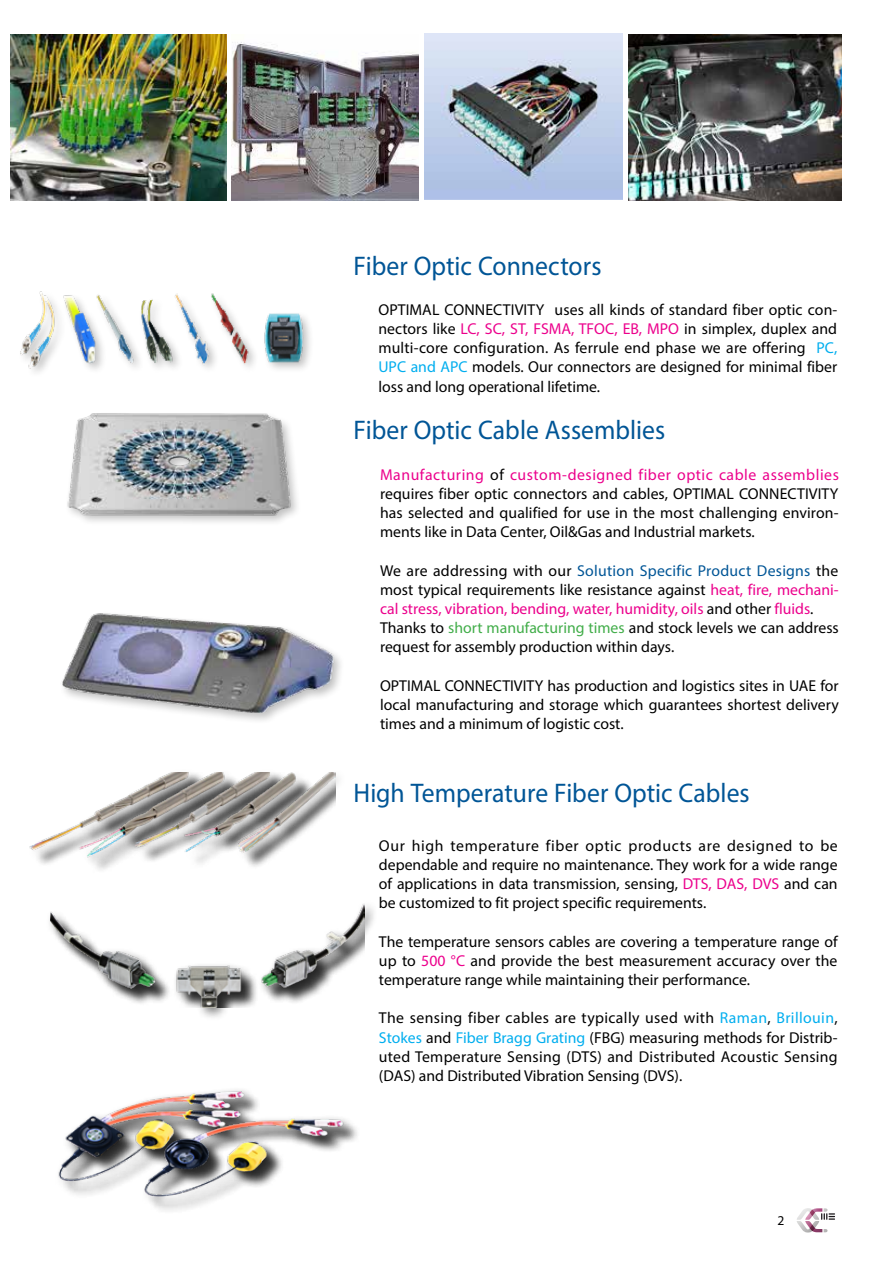
<style>
.page{position:relative;width:893px;height:1263px;background:#fff}
.page>*{position:absolute;margin:0;border:0;box-sizing:border-box;transform-origin:0 0}
.t1{font:27px "Myriad Pro";color:#005596;scale:.95 1}
.t2{font:15.75px/19.2px "Myriad Pro";color:#000;text-align:justify}
.t3{font:13.5px "Myriad Pro";color:#000}
.s1{color:#ec008c}
.s2{color:#00aeef}
.s3{color:#005596}
.s4{color:#41ad49}
</style>
<div class="page">
<img style="left:58px;top:1090px;width:299px;height:120px">
<img style="left:232px;top:42px;width:186px;height:158px">
<img style="left:628px;top:34px;width:213px;height:166px">
<img style="left:819px;top:1208px;width:3px;height:24px">
<img style="left:797px;top:1208px;width:22px;height:24px">
<svg style="left:810px;top:1209px;width:5px;height:7px"></svg>
<svg style="left:810px;top:1224px;width:5px;height:7px"></svg>
<svg style="left:821px;top:1208px;width:14px;height:12px"></svg>
<img style="left:11px;top:34px;width:215px;height:166px">
<img style="left:424px;top:34px;width:199px;height:166px">
<div style="left:45px;top:898px;width:333px;height:122px;background:#000;opacity:.5"></div>
<img style="left:50px;top:901px;width:314px;height:106px">
<img style="left:29px;top:772px;width:307px;height:98px">
<img style="left:67px;top:413px;width:230px;height:109px">
<div style="left:59px;top:610px;width:286px;height:114px;background:#000;opacity:.25"></div>
<img style="left:59px;top:610px;width:284px;height:102px">
<img style="left:20px;top:291px;width:290px;height:81px">
<h1 class="t1" style="left:354px;top:250px;width:262px">Fiber Optic Connectors</h1>
<p class="t2" style="left:378px;top:300px;width:461px">OPTIMAL CONNECTIVITY uses all kinds of standard fiber optic con&shy;nectors like <span class="s1">LC, SC, ST, FSMA, TFOC, EB, MPO</span> in simplex, duplex and multi-core configuration. As ferrule end phase we are offering <span class="s2">PC, UPC and APC</span> models. Our connectors are designed for minimal fiber loss and long operational lifetime.</p>
<h1 class="t1" style="left:354px;top:413px;width:329px">Fiber Optic Cable Assemblies</h1>
<p class="t2" style="left:380px;top:464px;width:460px"><span class="s1">Manufacturing</span> of <span class="s1">custom-designed fiber optic cable assemblies </span>requires fiber optic connectors and cables, OPTIMAL CONNECTIVITY has selected and qualified for use in the most challenging environ&shy;ments like in Data Center, Oil&amp;Gas and Industrial markets.</p>
<p class="t2" style="left:380px;top:560px;width:460px;text-align:left">We are addressing with our <span class="s3">Solution Specific Product Designs</span> the most typical requirements like resistance against <span class="s1">heat, fire, mechani&shy;cal stress, vibration, bending, water, humidity, oils</span> and other <span class="s1">fluids</span>.<br>Thanks to <span class="s4">short manufacturing times</span> and stock levels we can address request for assembly production within days.</p>
<p class="t2" style="left:380px;top:676px;width:460px">OPTIMAL CONNECTIVITY has production and logistics sites in UAE for local manufacturing and storage which guarantees shortest delivery times and a minimum of logistic cost.</p>
<h1 class="t1" style="left:354px;top:776px;width:418px">High Temperature Fiber Optic Cables</h1>
<p class="t2" style="left:379px;top:835px;width:460px">Our high temperature fiber optic products are designed to be dependable and require no maintenance. They work for a wide range of applications in data transmission, sensing, <span class="s1">DTS, DAS, DVS</span> and can be customized to fit project specific requirements.</p>
<p class="t2" style="left:379px;top:931px;width:460px">The temperature sensors cables are covering a temperature range of up to <span class="s1">500 °C</span> and provide the best measurement accuracy over the temperature range while maintaining their performance.</p>
<p class="t2" style="left:379px;top:1008px;width:460px">The sensing fiber cables are typically used with <span class="s2">Raman</span>, <span class="s2">Brillouin</span>, <span class="s2">Stokes</span> and <span class="s2">Fiber Bragg Grating</span> (FBG) measuring methods for Distrib&shy;uted Temperature Sensing (DTS) and Distributed Acoustic Sensing (DAS) and Distributed Vibration Sensing (DVS).</p>
<p class="t3" style="left:777px;top:1212px;width:8px">2</p>
</div>
